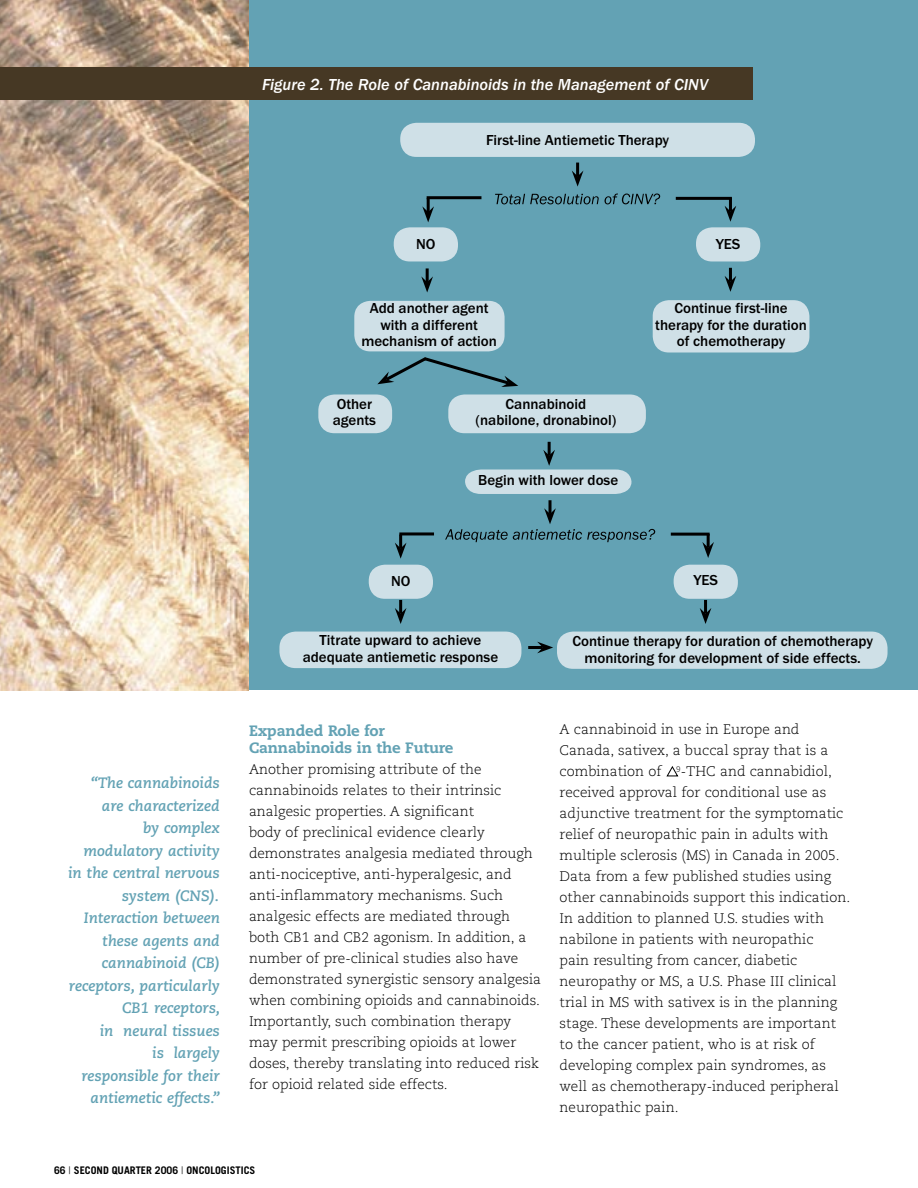
<style>
.page{position:relative;width:918px;height:1188px;background:#fff}
.page>*{position:absolute;margin:0;border:0;box-sizing:border-box;transform-origin:0 0}
.t1{font:italic 700 16.5px "Franklin Gothic";color:#fff}
.t2{font:700 15px "Franklin Gothic";color:#000}
.t3{font:italic 700 15px/22.5px "Caecilia";color:#63a2b4;text-align:right}
.subhead{font:800 15px "Caecilia";letter-spacing:-.01em;color:#63a2b4}
.t4{font:300 13.8px/21px "Caecilia";color:#000}
.t5{font:700 10.5px "Trade Gothic";color:#000}
.s1{font-weight:300}
</style>
<div class="page">
<img style="left:0;top:0;width:249px;height:690px">
<div style="left:249px;top:0;width:669px;height:690px;background:#63a2b4"></div>
<div style="left:0;top:68px;width:753px;height:32px;background:#463824"></div>
<svg style="left:666px;top:766px;width:12px;height:10px"></svg>
<div style="left:400px;top:123px;width:355px;height:34px;background:#cfe0e7"></div>
<svg style="left:318px;top:394px;width:74px;height:39px;background:#c5dae2"></svg>
<div style="left:448px;top:394px;width:198px;height:39px;background:#cfe0e7"></div>
<svg style="left:572px;top:163px;width:11px;height:24px"></svg>
<div style="left:653px;top:300px;width:156px;height:52px;background:#cfe0e7"></div>
<svg style="left:725px;top:268px;width:11px;height:24px"></svg>
<hr style="left:426px;top:268px;width:3px;height:14px;background:#000">
<svg style="left:421px;top:276px;width:12px;height:16px"></svg>
<svg style="left:465px;top:442px;width:166px;height:52px"></svg>
<hr style="left:549px;top:500px;width:3px;height:14px;background:#000">
<svg style="left:354px;top:301px;width:164px;height:86px"></svg>
<hr style="left:427px;top:198px;width:3px;height:14px;background:#000">
<svg style="left:394px;top:206px;width:64px;height:55px"></svg>
<hr style="left:427px;top:196px;width:54px;height:3px;background:#000">
<svg style="left:696px;top:200px;width:64px;height:61px"></svg>
<hr style="left:676px;top:197px;width:56px;height:3px;background:#000">
<hr style="left:399px;top:600px;width:3px;height:14px;background:#000">
<svg style="left:395px;top:608px;width:12px;height:16px"></svg>
<hr style="left:528px;top:646px;width:15px;height:3px;background:#000">
<div style="left:279px;top:632px;width:242px;height:36px;background:#cfe0e7"></div>
<hr style="left:704px;top:600px;width:3px;height:14px;background:#000">
<svg style="left:700px;top:608px;width:11px;height:16px"></svg>
<svg style="left:395px;top:535px;width:12px;height:24px"></svg>
<hr style="left:399px;top:532px;width:35px;height:3px;background:#000">
<hr style="left:707px;top:534px;width:3px;height:14px;background:#000">
<svg style="left:702px;top:542px;width:12px;height:16px"></svg>
<hr style="left:671px;top:533px;width:39px;height:3px;background:#000">
<svg style="left:445px;top:508px;width:210px;height:34px"></svg>
<svg style="left:495px;top:194px;width:165px;height:10px"></svg>
<svg style="left:369px;top:565px;width:64px;height:34px;background:#c4dae2"></svg>
<svg style="left:674px;top:565px;width:64px;height:34px;background:#c4d9e2"></svg>
<svg style="left:537px;top:632px;width:351px;height:37px;background:#c5dae1"></svg>
<p class="t1" style="left:262px;top:75px;width:447px">Figure 2. The Role of Cannabinoids in the Management of CINV</p>
<p class="t2" style="left:486px;top:132px;width:185px">First-line Antiemetic Therapy</p>
<p class="t2" style="left:416px;top:236px;width:21px">NO</p>
<p class="t2" style="left:716px;top:235px;width:26px">YES</p>
<p class="t2" style="left:370px;top:300px;width:120px">Add another agent</p>
<p class="t2" style="left:380px;top:316px;width:99px">with a different</p>
<p class="t2" style="left:361px;top:333px;width:137px">mechanism of action</p>
<p class="t2" style="left:337px;top:395px;width:37px">Other</p>
<p class="t2" style="left:333px;top:412px;width:45px">agents</p>
<p class="t2" style="left:506px;top:395px;width:82px">Cannabinoid</p>
<p class="t2" style="left:476px;top:412px;width:142px">(nabilone, dronabinol)</p>
<p class="t2" style="left:478px;top:472px;width:142px">Begin with lower dose</p>
<p class="t2" style="left:674px;top:300px;width:115px">Continue first-line</p>
<p class="t2" style="left:655px;top:316px;width:153px">therapy for the duration</p>
<p class="t2" style="left:677px;top:333px;width:110px">of chemotherapy</p>
<p class="t2" style="left:391px;top:573px;width:21px">NO</p>
<p class="t2" style="left:693px;top:572px;width:26px">YES</p>
<p class="t2" style="left:320px;top:632px;width:163px">Titrate upward to achieve</p>
<p class="t2" style="left:303px;top:648px;width:197px">adequate antiemetic response</p>
<p class="t2" style="left:572px;top:633px;width:302px">Continue therapy for duration of chemotherapy</p>
<p class="t2" style="left:585px;top:649px;width:278px">monitoring for development of side effects.</p>
<p class="t3" style="left:91px;top:772px;width:131px">“The cannabinoids</p>
<p class="t3" style="left:102px;top:794px;width:120px">are characterized</p>
<p class="t3" style="left:143px;top:817px;width:78px">by complex</p>
<p class="t3" style="left:68px;top:839px;width:153px">modulatory activity in the central nervous system (CNS).<br>Interaction between these agents and cannabinoid (CB)</p>
<p class="t3" style="left:69px;top:974px;width:153px">receptors, particularly<br>CB1 receptors,</p>
<p class="t3" style="left:100px;top:1019px;width:121px">in neural tissues</p>
<p class="t3" style="left:152px;top:1042px;width:69px">is largely</p>
<p class="t3" style="left:81px;top:1064px;width:140px">responsible for their</p>
<p class="t3" style="left:91px;top:1087px;width:131px">antiemetic effects.”</p>
<p class="subhead" style="left:249px;top:721px;width:138px">Expanded Role for</p>
<p class="subhead" style="left:249px;top:738px;width:206px">Cannabinoids in the Future</p>
<p class="t4" style="left:249px;top:759px;width:294px">Another promising attribute of the cannabinoids relates to their intrinsic analgesic properties. A significant<br>body of preclinical evidence clearly demonstrates analgesia mediated through anti-nociceptive, anti-hyperalgesic, and anti-inflammatory mechanisms. Such analgesic effects are mediated through both CB1 and CB2 agonism. In addition, a number of pre-clinical studies also have demonstrated synergistic sensory analgesia when combining opioids and cannabinoids.<br>Importantly, such combination therapy may permit prescribing opioids at lower doses, thereby translating into reduced risk for opioid related side effects.</p>
<p class="t4" style="left:560px;top:719px;width:292px">A cannabinoid in use in Europe and Canada, sativex, a buccal spray that is a combination of <sup>9</sup>-THC and cannabidiol, received approval for conditional use as adjunctive treatment for the symptomatic relief of neuropathic pain in adults with multiple sclerosis (MS) in Canada in 2005.<br>Data from a few published studies using other cannabinoids support this indication.<br>In addition to planned U.S. studies with nabilone in patients with neuropathic<br>pain resulting from cancer, diabetic neuropathy or MS, a U.S. Phase III clinical trial in MS with sativex is in the planning stage. These developments are important to the cancer patient, who is at risk of developing complex pain syndromes, as well as chemotherapy-induced peripheral neuropathic pain.</p>
<p class="t5" style="left:54px;top:1164px;width:203px">66 <span class="s1">|</span> SECOND QUARTER 2006 <span class="s1">|</span> ONCOLOGISTICS</p>
</div>
